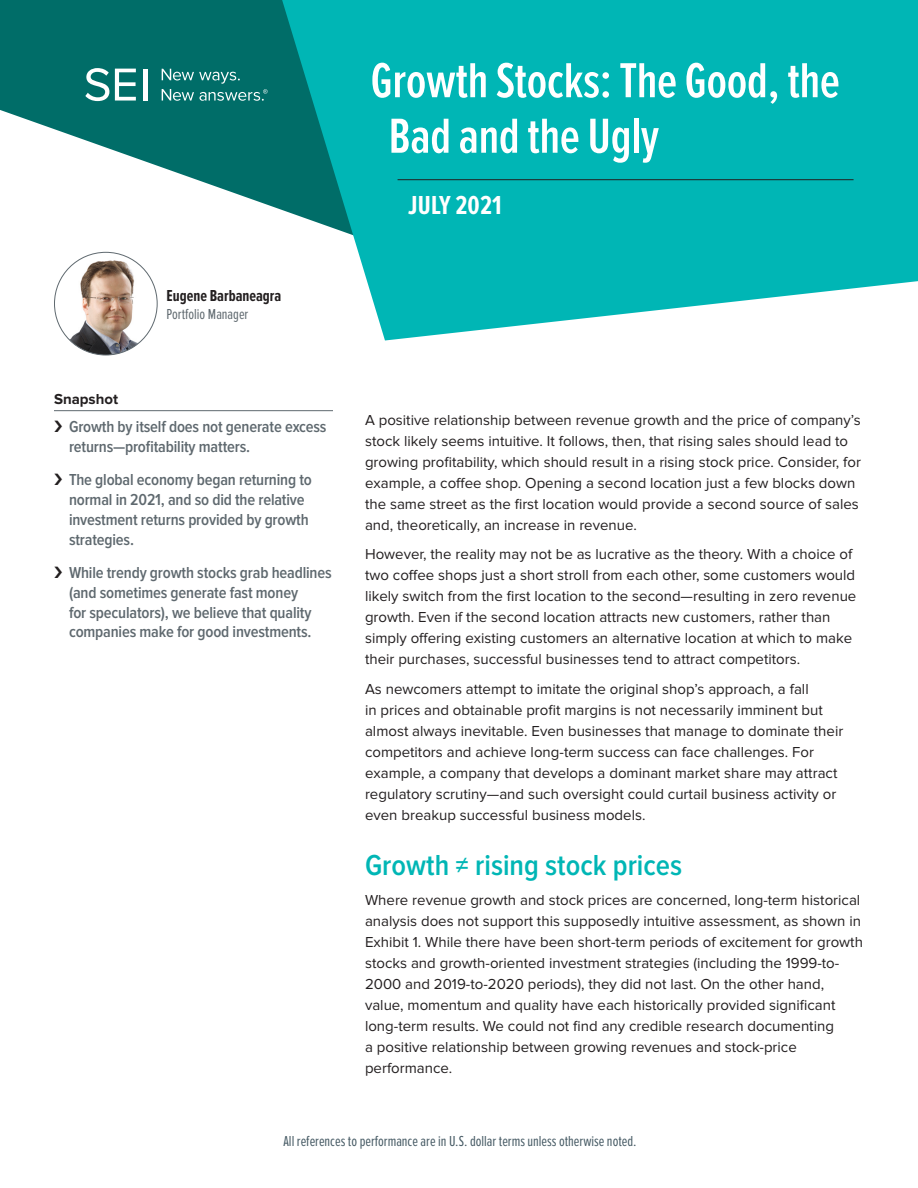
<style>
.page{position:relative;width:918px;height:1188px;background:#fff}
.page>*{position:absolute;margin:0;border:0;box-sizing:border-box;transform-origin:0 0}
.t1{font:600 51px/55.5px "Proxima Nova Ex Cn";letter-spacing:-.005em;color:#fff}
.Head_body_T{font:600 30px "Proxima Nova Cond";color:#00b6b5}
.Month_and_Year{font:700 27px "Proxima Nova Ex Cn";letter-spacing:.01em;color:#fff}
.t2{font:600 16.5px/19.8px "Proxima Nova Cond";letter-spacing:-.01em;color:#5f696f}
.Author_Name{font:700 16.5px "Proxima Nova Ex Cn";color:#231f20}
.Body_Copy__10pt__R{font:15px/21px "Proxima Nova";color:#231f20}
.Bottom_Page_Disclaim{font:15px "Proxima Nova Ex Cn";color:#465a64}
.Supporting_Info{font:15px "Proxima Nova Ex Cn";color:#5f696f}
.Snapshots{font:700 15px "Proxima Nova";color:#231f20}
</style>
<div class="page">
<svg style="left:0;top:0;width:282px;height:252px;fill:#006d68"></svg>
<svg style="left:282px;top:0;width:636px;height:340px;background:#1dbab9"></svg>
<hr style="left:143px;top:69px;width:4px;height:32px;background:#fff">
<svg style="left:115px;top:69px;width:21px;height:32px"></svg>
<svg style="left:85px;top:68px;width:24px;height:33px"></svg>
<svg style="left:162px;top:69px;width:106px;height:32px;background:#298480"></svg>
<hr style="left:54px;top:410px;width:279px;height:1px;background:#5f696f">
<img style="left:54px;top:252px;width:102px;height:103px">
<hr style="left:398px;top:179px;width:456px;height:1px;background:#231f20">
<p class="Author_Name" style="left:167px;top:287px;width:116px">Eugene Barbaneagra</p>
<p class="Supporting_Info" style="left:167px;top:306px;width:83px">Portfolio Manager</p>
<p class="Snapshots" style="left:54px;top:392px;width:66px">Snapshot</p>
<p class="t2" style="left:69px;top:417px;width:259px">Growth by itself does not generate excess returns—profitability matters.</p>
<p class="t2" style="left:69px;top:470px;width:244px">The global economy began returning to normal in 2021, and so did the relative investment returns provided by growth strategies.</p>
<p class="t2" style="left:69px;top:563px;width:264px">While trendy growth stocks grab headlines (and sometimes generate fast money<br>for speculators), we believe that quality companies make for good investments.</p>
<p class="t1" style="left:389px;top:54px;width:453px;text-indent:-18px">Growth Stocks: The Good, the<br>Bad and the Ugly</p>
<p class="Month_and_Year" style="left:408px;top:190px;width:95px">JULY 2021</p>
<p class="Body_Copy__10pt__R" style="left:365px;top:410px;width:498px">A positive relationship between revenue growth and the price of company’s stock likely seems intuitive. It follows, then, that rising sales should lead to growing profitability, which should result in a rising stock price. Consider, for example, a coffee shop. Opening a second location just a few blocks down the same street as the first location would provide a second source of sales and, theoretically, an increase in revenue.</p>
<p class="Body_Copy__10pt__R" style="left:365px;top:544px;width:493px">However, the reality may not be as lucrative as the theory. With a choice of two coffee shops just a short stroll from each other, some customers would likely switch from the first location to the second—resulting in zero revenue growth. Even if the second location attracts new customers, rather than simply offering existing customers an alternative location at which to make their purchases, successful businesses tend to attract competitors.</p>
<p class="Body_Copy__10pt__R" style="left:365px;top:679px;width:480px">As newcomers attempt to imitate the original shop’s approach, a fall<br>in prices and obtainable profit margins is not necessarily imminent but almost always inevitable. Even businesses that manage to dominate their competitors and achieve long-term success can face challenges. For example, a company that develops a dominant market share may attract regulatory scrutiny—and such oversight could curtail business activity or even breakup successful business models.</p>
<p class="Head_body_T" style="left:365px;top:848px;width:319px">Growth ≠ rising stock prices</p>
<p class="Body_Copy__10pt__R" style="left:365px;top:890px;width:499px">Where revenue growth and stock prices are concerned, long-term historical analysis does not support this supposedly intuitive assessment, as shown in Exhibit 1. While there have been short-term periods of excitement for growth stocks and growth-oriented investment strategies (including the 1999-to-2000 and 2019-to-2020 periods), they did not last. On the other hand, value, momentum and quality have each historically provided significant long-term results. We could not find any credible research documenting<br>a positive relationship between growing revenues and stock-price performance.</p>
<p class="Bottom_Page_Disclaim" style="left:284px;top:1133px;width:355px">All references to performance are in U.S. dollar terms unless otherwise noted.</p>
</div>
